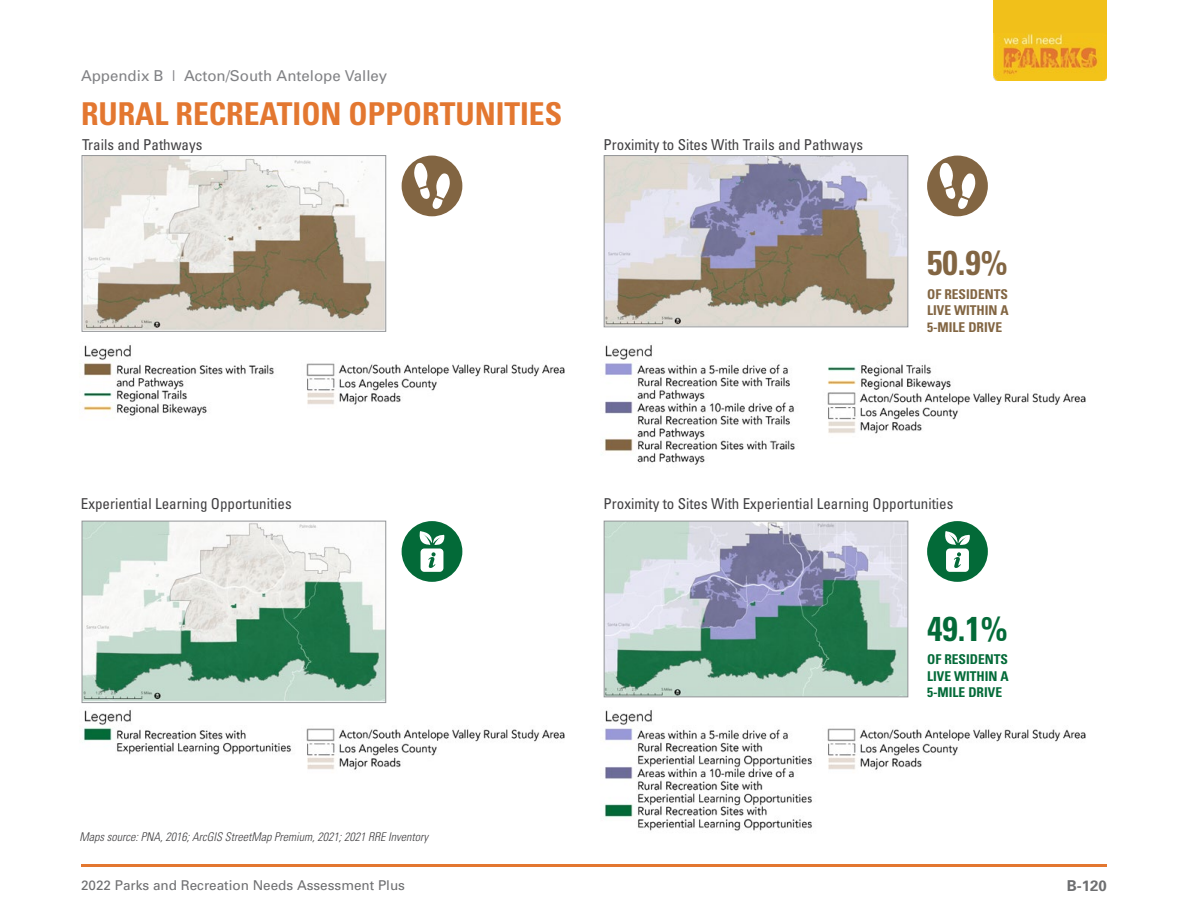
<style>
.page{position:relative;width:1188px;height:918px;background:#fff}
.page>*{position:absolute;margin:0;border:0;box-sizing:border-box;transform-origin:0 0}
.t1{font:700 condensed 34.5px "Univers";color:#826542}
.t2{font:700 condensed 34.5px "Univers";color:#036a38}
.t3{font:700 condensed 31.5px "Univers";color:#e37730}
.t4{font:condensed 15px "Univers";color:#414042}
.t5{font:15px "Univers";color:#818285}
.t6{font:700 15px "Univers";color:#6e6f71}
.t7{font:13.5px "Univers";color:#6e6f71}
.t8{font:700 condensed 13.5px/16.5px "Univers";color:#826542;text-align:justify}
.t9{font:700 condensed 13.5px/16.5px "Univers";color:#036a38;text-align:justify}
.t10{font:italic 300 condensed 12px "Univers";color:#414042}
</style>
<div class="page">
<img style="left:994px;top:33px;width:113px;height:48px">
<div style="left:994px;top:0;width:113px;height:33px;background:#f1c01a"></div>
<hr style="left:81px;top:864px;width:1026px;height:3px;background:#e37730">
<div style="left:402px;top:521px;width:60px;height:61px;background:#036a38;border-radius:50%"></div>
<svg style="left:419px;top:531px;width:26px;height:41px"></svg>
<div style="left:927px;top:521px;width:61px;height:61px;background:#036a38;border-radius:50%"></div>
<svg style="left:945px;top:531px;width:25px;height:41px"></svg>
<div style="left:402px;top:156px;width:60px;height:60px;background:#826542;border-radius:50%"></div>
<svg style="left:414px;top:163px;width:36px;height:46px"></svg>
<div style="left:927px;top:156px;width:61px;height:60px;background:#826542;border-radius:50%"></div>
<svg style="left:940px;top:163px;width:35px;height:46px"></svg>
<img style="left:83px;top:345px;width:482px;height:72px">
<img style="left:82px;top:703px;width:483px;height:67px">
<img style="left:604px;top:345px;width:482px;height:120px">
<img style="left:604px;top:710px;width:482px;height:121px">
<img style="left:84px;top:157px;width:300px;height:173px">
<div style="left:82px;top:155px;width:304px;height:177px;border:1px solid #939598"></div>
<img style="left:84px;top:523px;width:300px;height:178px">
<div style="left:82px;top:521px;width:304px;height:182px;border:1px solid #939598"></div>
<img style="left:606px;top:157px;width:300px;height:168px">
<div style="left:604px;top:155px;width:304px;height:172px;border:1px solid #939598"></div>
<img style="left:606px;top:523px;width:300px;height:172px">
<div style="left:604px;top:521px;width:304px;height:176px;border:1px solid #939598"></div>
<p class="t5" style="left:81px;top:66px;width:308px">Appendix B | Acton/South Antelope Valley</p>
<h2 class="t3" style="left:81px;top:95px;width:483px">RURAL RECREATION OPPORTUNITIES</h2>
<p class="t4" style="left:82px;top:135px;width:122px">Trails and Pathways</p>
<p class="t4" style="left:604px;top:135px;width:261px">Proximity to Sites With Trails and Pathways</p>
<h1 class="t1" style="left:927px;top:242px;width:82px">50.9%</h1>
<p class="t8" style="left:927px;top:285px;width:83px">OF RESIDENTS LIVE WITHIN A 5-MILE DRIVE</p>
<p class="t4" style="left:81px;top:494px;width:212px">Experiential Learning Opportunities</p>
<p class="t10" style="left:80px;top:829px;width:350px">Maps source: PNA, 2016; ArcGIS StreetMap Premium, 2021; 2021 RRE Inventory</p>
<p class="t4" style="left:604px;top:494px;width:351px">Proximity to Sites With Experiential Learning Opportunities</p>
<h1 class="t2" style="left:927px;top:608px;width:82px">49.1%</h1>
<p class="t9" style="left:927px;top:651px;width:83px">OF RESIDENTS LIVE WITHIN A 5-MILE DRIVE</p>
<p class="t7" style="left:81px;top:877px;width:326px">2022 Parks and Recreation Needs Assessment Plus</p>
<p class="t6" style="left:1067px;top:876px;width:42px">B-120</p>
</div>
